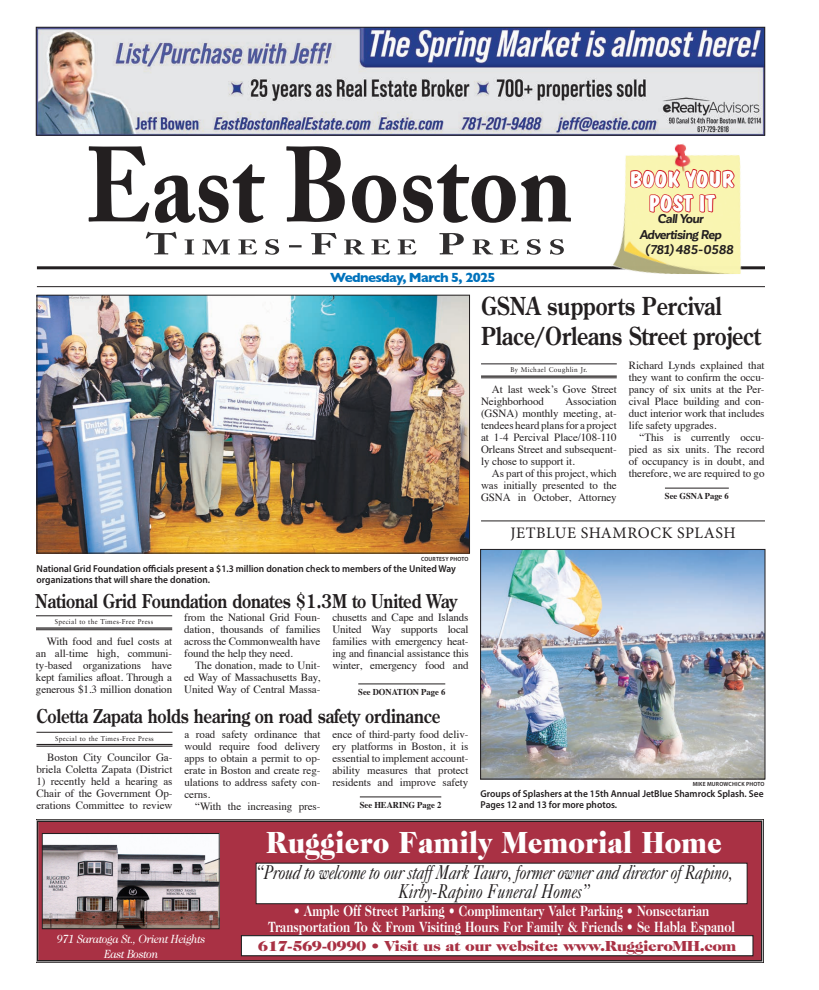
<style>
.page{position:relative;width:819px;height:990px;background:#fff}
.page>*{position:absolute;margin:0;border:0;box-sizing:border-box;transform-origin:0 0}
.t1{font:900 31px "Caslon Two Twenty Four";color:#fff;scale:.93 1}
.Headline{font:700 24.7px/30px "Century Old Style Std";letter-spacing:-.005em;color:#231f20;scale:.84 1}
.t2{font:22.8px/24.4px "Dom Bold BT";letter-spacing:.01em;color:#fff;text-align:center;scale:1.04 1}
.t3{font:italic 20px/19px "Caslon Five Forty";letter-spacing:-.03em;color:#231f20;text-align:center;scale:.8 1}
.Headline-2{font:700 19px "Century Old Style Std";letter-spacing:-.01em;color:#231f20;scale:.84 1}
.Photo_Overline{font:16px "Minion Pro";letter-spacing:.03em;color:#231f20}
.t4{font:700 15px/16px "Caslon Two Twenty Four";color:#fff;text-align:center;scale:.81 1}
.t5{font:900 14.8px "Caslon Two Twenty Four";letter-spacing:-.03em;color:#a93144;scale:1.14 1}
.t6{font:700 13.5px "Gill Sans";letter-spacing:-.05em;color:#0072bc}
.t7{font:italic 700 12.6px "Corporative Sans";letter-spacing:-.05em;color:#231f20;scale:1.04 1}
.t8{font:italic 700 12.6px "Corporative Sans";letter-spacing:-.01em;color:#231f20;scale:1.04 1}
.t9{font:italic 12px/14.4px "Caslon Two Twenty Four";letter-spacing:-.035em;color:#fff;text-align:center;scale:.9 1}
.Body_Text{font:11px/12px "Times";letter-spacing:-.005em;color:#231f20;text-align:justify}
.Cutline{font:600 10px/11px "Myriad Pro";color:#231f20;scale:.95 1}
.See_Page{font:700 9px "Times";color:#231f20;scale:.95 1}
._1__Byline{font:7px "Sabon LT Pro";letter-spacing:.05em;color:#231f20;scale:.95 1}
.Photo_Credit{font:600 6px "Myriad Pro";letter-spacing:.03em;color:#231f20;scale:.95 1}
</style>
<div class="page">
<svg style="left:89px;top:146px;width:482px;height:77px"></svg>
<svg style="left:146px;top:232px;width:418px;height:23px"></svg>
<hr style="left:37px;top:266px;width:728px;height:3px;background:#231f20">
<hr style="left:37px;top:286px;width:728px;height:1px;background:#231f20">
<img style="left:608px;top:143px;width:145px;height:131px">
<img style="left:621px;top:242px;width:45px;height:32px">
<svg style="left:629px;top:168px;width:106px;height:46px;background:#edb88a"></svg>
<img style="left:38px;top:29px;width:725px;height:104px">
<div style="left:36px;top:27px;width:729px;height:108px;border:1px solid #231f20"></div>
<svg style="left:36px;top:819px;width:728px;height:144px;background:#a43446"></svg>
<div style="left:37px;top:821px;width:725px;height:140px;border:1px solid #231f20"></div>
<div style="left:241px;top:936px;width:512px;height:20px;background:#fff"></div>
<div style="left:241px;top:935px;width:513px;height:21px;border:1px solid #231f20"></div>
<img style="left:44px;top:835px;width:174px;height:92px">
<div style="left:42px;top:833px;width:178px;height:96px;border:1px solid #231f20"></div>
<div style="left:256px;top:863px;width:491px;height:41px;background:#fff"></div>
<div style="left:256px;top:863px;width:491px;height:41px;border:1px solid #231f20"></div>
<img style="left:39px;top:297px;width:429px;height:254px">
<div style="left:37px;top:295px;width:433px;height:258px;border:1px solid #231f20"></div>
<img style="left:482px;top:551px;width:281px;height:226px">
<div style="left:480px;top:549px;width:285px;height:230px;border:1px solid #231f20"></div>
<hr style="left:481px;top:364px;width:136px;height:1px;background:#231f20">
<hr style="left:481px;top:376px;width:136px;height:1px;background:#231f20">
<hr style="left:481px;top:378px;width:136px;height:1px;background:#231f20">
<hr style="left:36px;top:616px;width:136px;height:1px;background:#231f20">
<hr style="left:36px;top:627px;width:136px;height:2px;background:#231f20">
<hr style="left:36px;top:630px;width:136px;height:1px;background:#231f20">
<hr style="left:36px;top:732px;width:136px;height:1px;background:#231f20">
<hr style="left:36px;top:744px;width:136px;height:1px;background:#231f20">
<hr style="left:36px;top:746px;width:136px;height:1px;background:#231f20">
<hr style="left:360px;top:797px;width:81px;height:1px;background:#231f20">
<hr style="left:481px;top:521px;width:284px;height:1px;background:#231f20">
<hr style="left:665px;top:488px;width:64px;height:1px;background:#231f20">
<hr style="left:358px;top:684px;width:87px;height:1px;background:#231f20">
<p class="t6" style="left:330px;top:269px;width:167px">Wednesday, March 5, 2025</p>
<p class="t2" style="left:629px;top:167px;width:102px">BOOK YOUR<br>POST IT</p>
<p class="t7" style="left:658px;top:212px;width:46px">Call Your</p>
<p class="t7" style="left:640px;top:227px;width:80px">Advertising Rep</p>
<p class="t8" style="left:645px;top:242px;width:87px">(781)485-0588</p>
<p class="Headline" style="left:481px;top:291px;width:334px">GSNA supports Percival<br>Place/Orleans Street project</p>
<p class="_1__Byline" style="left:510px;top:366px;width:83px">By Michael Coughlin Jr.</p>
<p class="Body_Text" style="left:481px;top:382px;width:137px;text-indent:11px">At last week’s Gove Street<br>Neighborhood</p>
<p class="Body_Text" style="left:481px;top:394px;width:137px;text-indent:84px">Association (GSNA) monthly meeting, at&shy;tendees heard plans for a project at 1-4 Percival Place/108-110<br>Orleans Street and subsequent&shy;ly chose to support it.</p>
<p class="Body_Text" style="left:481px;top:466px;width:137px;text-indent:11px">As part of this project, which was initially presented to the GSNA in October, Attorney</p>
<p class="Body_Text" style="left:629px;top:359px;width:137px">Richard Lynds explained that they want to confirm the occu&shy;pancy of six units at the Per&shy;cival Place building and con&shy;duct interior work that includes life safety upgrades.</p>
<p class="Body_Text" style="left:629px;top:431px;width:137px;text-indent:11px">“This is currently occu&shy;pied as six units. The record of occupancy is in doubt, and therefore, we are required to go</p>
<p class="See_Page" style="left:665px;top:488px;width:69px">See GSNA Page 6</p>
<p class="Photo_Credit" style="left:421px;top:556px;width:51px">COURTESY PHOTO</p>
<p class="Cutline" style="left:37px;top:563px;width:443px">National Grid Foundation officials present a $1.3 million donation check to members of the United Way organizations that will share the donation.</p>
<p class="Headline-2" style="left:35px;top:588px;width:504px">National Grid Foundation donates $1.3M to United Way</p>
<p class="_1__Byline" style="left:55px;top:618px;width:105px">Special to the Times-Free Press</p>
<p class="Body_Text" style="left:36px;top:634px;width:138px;text-indent:11px">With food and fuel costs at an all-time high, communi&shy;ty-based organizations have kept families afloat. Through a generous $1.3 million donation</p>
<p class="Body_Text" style="left:184px;top:611px;width:138px">from the National Grid Foun&shy;dation, thousands of families across the Commonwealth have found the help they need.</p>
<p class="Body_Text" style="left:184px;top:659px;width:138px;text-indent:11px">The donation, made to Unit&shy;ed Way of Massachusetts Bay, United Way of Central Massa-</p>
<p class="Body_Text" style="left:332px;top:611px;width:138px">chusetts and Cape and Islands United Way supports local families with emergency heat&shy;ing and financial assistance this winter, emergency food and</p>
<p class="See_Page" style="left:358px;top:683px;width:93px">See DONATION Page 6</p>
<p class="Headline-2" style="left:36px;top:704px;width:482px">Coletta Zapata holds hearing on road safety ordinance</p>
<p class="_1__Byline" style="left:55px;top:734px;width:105px">Special to the Times-Free Press</p>
<p class="Body_Text" style="left:36px;top:751px;width:138px;text-align:right">Boston City Councilor Ga&shy;briela Coletta Zapata (District</p>
<p class="Body_Text" style="left:36px;top:775px;width:138px">1) recently held a hearing as Chair of the Government Op&shy;erations Committee to review</p>
<p class="Body_Text" style="left:184px;top:727px;width:138px">a road safety ordinance that would require food delivery apps to obtain a permit to op&shy;erate in Boston and create reg&shy;ulations to address safety con&shy;cerns.</p>
<p class="Body_Text" style="left:195px;top:799px;width:127px">“With the increasing pres-</p>
<p class="Body_Text" style="left:332px;top:727px;width:138px">ence of third-party food deliv&shy;ery platforms in Boston, it is essential to implement account&shy;ability measures that protect residents and improve safety</p>
<p class="See_Page" style="left:360px;top:796px;width:87px">See HEARING Page 2</p>
<p class="Photo_Overline" style="left:510px;top:522px;width:227px">JETBLUE SHAMROCK SPLASH</p>
<p class="Photo_Credit" style="left:693px;top:780px;width:77px">MIKE MUROWCHICK PHOTO</p>
<p class="Cutline" style="left:481px;top:788px;width:299px">Groups of Splashers at the 15th Annual JetBlue Shamrock Splash. See<br>Pages 12 and 13 for more photos.</p>
<p class="t9" style="left:57px;top:932px;width:166px">971 Saratoga St., Orient Heights<br>East Boston</p>
<p class="t1" style="left:266px;top:824px;width:492px">Ruggiero Family Memorial Home</p>
<p class="t3" style="left:256px;top:862px;width:597px">“Proud to welcome to our staff Mark Tauro, former owner and director of Rapino,<br>Kirby-Rapino Funeral Homes”</p>
<p class="t4" style="left:268px;top:902px;width:578px">• Ample Off Street Parking • Complimentary Valet Parking • Nonsectarian<br>Transportation To &amp; From Visiting Hours For Family &amp; Friends • Se Habla Espanol</p>
<p class="t5" style="left:258px;top:938px;width:421px">617-569-0990 • Visit us at our website: www.RuggieroMH.com</p>
</div>
